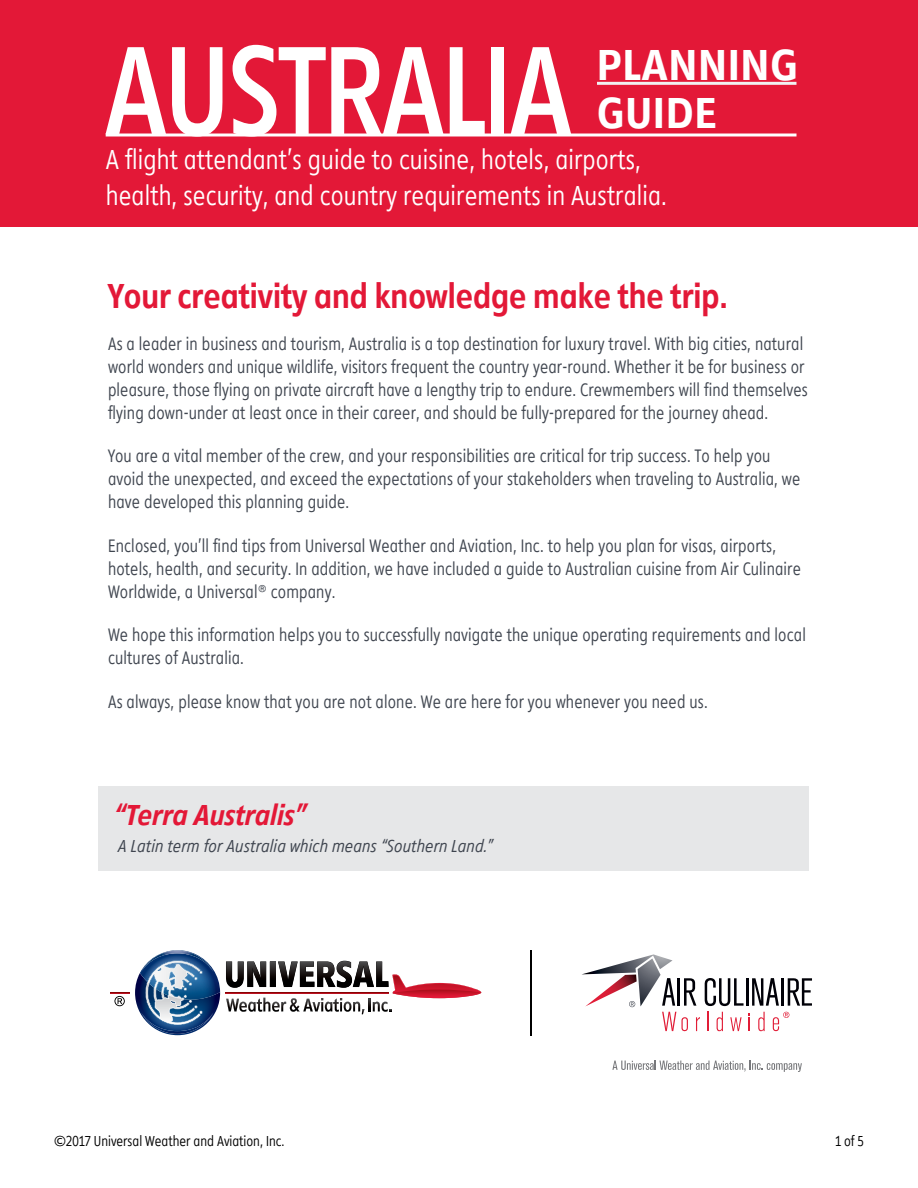
<style>
.page{position:relative;width:918px;height:1188px;background:#fff}
.page>*{position:absolute;margin:0;border:0;box-sizing:border-box;transform-origin:0 0}
.t1{font:130.5px "Diamanti Condensed EF";letter-spacing:-.01em;color:#fff;scale:.94 1}
.t2{font:45px/48px "Diamanti Condensed EF";letter-spacing:.025em;color:#fff;scale:1.1 1}
.t3{font:36px "Diamanti Condensed EF";color:#e31837}
.t4{font:italic 30px "Diamanti Condensed EF";color:#e31837}
.t5{font:100 28.5px/36px "Diamanti Condensed EF";letter-spacing:.005em;color:#fff}
.t6{font:100 18.75px/23.1px "Diamanti Condensed EF";letter-spacing:.01em;color:#3f454f}
.t7{font:italic 100 18px "Diamanti Condensed EF";letter-spacing:.01em;color:#3f454f}
.t8{font:100 15px "Diamanti Condensed EF";color:#000}
</style>
<div class="page">
<div style="left:98px;top:786px;width:711px;height:85px;background:#e6e7e8"></div>
<div style="left:0;top:0;width:918px;height:227px;background:#e31837"></div>
<hr style="left:106px;top:134px;width:690px;height:2px;background:#fff">
<img style="left:135px;top:973px;width:85px;height:62px">
<img style="left:140px;top:950px;width:80px;height:50px">
<img style="left:141px;top:951px;width:73px;height:21px">
<img style="left:141px;top:1012px;width:73px;height:22px">
<img style="left:145px;top:982px;width:56px;height:43px">
<img style="left:147px;top:960px;width:54px;height:1px">
<svg style="left:146px;top:961px;width:57px;height:63px;background:#7094b4"></svg>
<svg style="left:226px;top:961px;width:256px;height:53px"></svg>
<hr style="left:226px;top:993px;width:163px;height:1px;background:#ba1222">
<svg style="left:110px;top:992px;width:26px;height:14px"></svg>
<hr style="left:531px;top:950px;width:1px;height:85px;background:#000">
<svg style="left:612px;top:1061px;width:190px;height:11px"></svg>
<svg style="left:582px;top:954px;width:230px;height:77px"></svg>
<hr style="left:597px;top:82px;width:199px;height:3px;background:#f1f1f2">
<h1 class="t1" style="left:105px;top:19px;width:498px">AUSTRALIA</h1>
<h3 class="t5" style="left:106px;top:142px;width:563px">A flight attendant’s guide to cuisine, hotels, airports, health, security, and country requirements in Australia.</h3>
<h2 class="t2" style="left:597px;top:41px;width:184px">PLANNING<br>GUIDE</h2>
<h3 class="t3" style="left:108px;top:276px;width:621px">Your creativity and knowledge make the trip.</h3>
<p class="t6" style="left:108px;top:332px;width:701px">As a leader in business and tourism, Australia is a top destination for luxury travel. With big cities, natural world wonders and unique wildlife, visitors frequent the country year-round. Whether it be for business or pleasure, those flying on private aircraft have a lengthy trip to endure. Crewmembers will find themselves flying down-under at least once in their career, and should be fully-prepared for the journey ahead.</p>
<p class="t6" style="left:108px;top:445px;width:694px">You are a vital member of the crew, and your responsibilities are critical for trip success. To help you avoid the unexpected, and exceed the expectations of your stakeholders when traveling to Australia, we have developed this planning guide.</p>
<p class="t6" style="left:108px;top:534px;width:694px">Enclosed, you’ll find tips from Universal Weather and Aviation, Inc. to help you plan for visas, airports, hotels, health, and security. In addition, we have included a guide to Australian cuisine from Air Culinaire<br>Worldwide, a Universal® company.</p>
<p class="t6" style="left:108px;top:624px;width:699px">We hope this information helps you to successfully navigate the unique operating requirements and local cultures of Australia.</p>
<p class="t6" style="left:108px;top:690px;width:601px">As always, please know that you are not alone. We are here for you whenever you need us.</p>
<h3 class="t4" style="left:115px;top:798px;width:194px">“Terra Australis”</h3>
<p class="t7" style="left:119px;top:836px;width:376px">A Latin term for Australia which means “Southern Land.”</p>
<p class="t8" style="left:54px;top:1133px;width:232px">©2017 Universal Weather and Aviation, Inc.</p>
<p class="t8" style="left:836px;top:1133px;width:30px">1 of 5</p>
</div>
